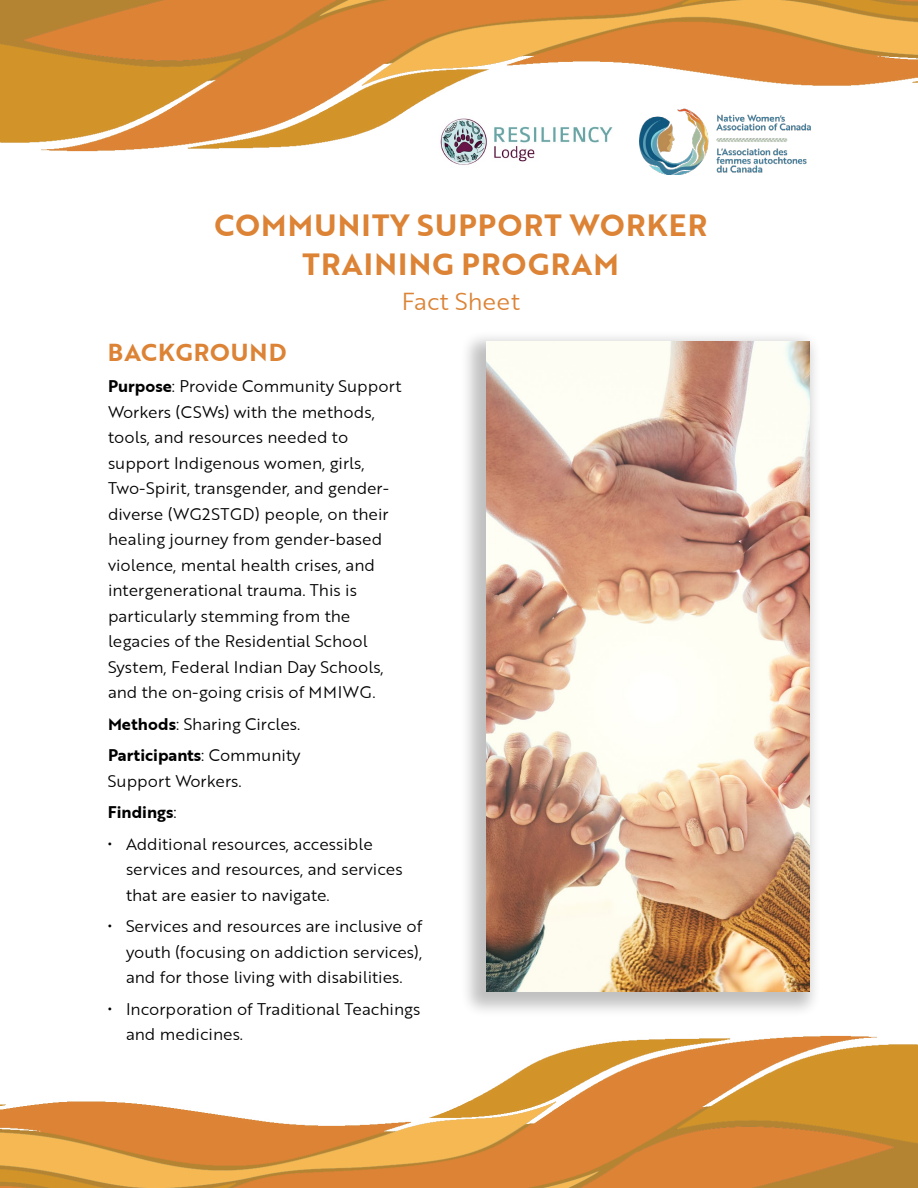
<style>
.page{position:relative;width:918px;height:1188px;background:#fff}
.page>*{position:absolute;margin:0;border:0;box-sizing:border-box;transform-origin:0 0}
.t1{font:30px/39px "Brother 1816 Bold";letter-spacing:.04em;color:#dc8335;text-align:center}
.t2{font:24px "Brother 1816 Bold";letter-spacing:.04em;color:#dc8335}
.t3{font:24px "Brother 1816 Book";color:#dc8335}
.t4{font:16.5px/25.5px "Brother 1816 Book";color:#000}
.t5{font:16.5px "Brother 1816 Bold";color:#000}
.s1{font-family:"Brother 1816 Bold"}
.s2{font-family:"Brother 1816 Book"}
</style>
<div class="page">
<img style="left:0;top:0;width:918px;height:152px">
<img style="left:0;top:1035px;width:918px;height:153px">
<img style="left:639px;top:108px;width:171px;height:67px">
<img style="left:434px;top:106px;width:185px;height:59px">
<div style="left:459px;top:330px;width:363px;height:688px;background:#000;opacity:.25"></div>
<img style="left:486px;top:342px;width:324px;height:650px">
<h1 class="t1" style="left:214px;top:206px;width:494px">COMMUNITY SUPPORT WORKER<br>TRAINING PROGRAM</h1>
<h2 class="t3" style="left:402px;top:286px;width:120px">Fact Sheet</h2>
<h2 class="t2" style="left:108px;top:337px;width:180px">BACKGROUND</h2>
<p class="t4" style="left:108px;top:373px;width:295px"><span class="s1">Purpose</span>: Provide Community Support Workers (CSWs) with the methods, tools, and resources needed to support Indigenous women, girls, Two-Spirit, transgender, and gender&shy;diverse (WG2STGD) people, on their healing journey from gender-based violence, mental health crises, and intergenerational trauma. This is particularly stemming from the legacies of the Residential School System, Federal Indian Day Schools, and the on-going crisis of MMIWG.</p>
<p class="t4" style="left:108px;top:711px;width:194px"><span class="s1">Methods</span>: Sharing Circles.</p>
<p class="t5" style="left:108px;top:745px;width:194px">Participants<span class="s2">: Community</span></p>
<p class="t4" style="left:108px;top:768px;width:135px">Support Workers.</p>
<p class="t5" style="left:108px;top:802px;width:70px">Findings<span class="s2">:</span></p>
<p class="t4" style="left:126px;top:831px;width:278px;text-indent:-18px">• Additional resources, accessible services and resources, and services that are easier to navigate.</p>
<p class="t4" style="left:126px;top:913px;width:298px;text-align:justify;text-indent:-18px">• Services and resources are inclusive of youth (focusing on addiction services), and for those living with disabilities.</p>
<p class="t4" style="left:126px;top:996px;width:296px;text-indent:-18px">• Incorporation of Traditional Teachings and medicines.</p>
</div>
